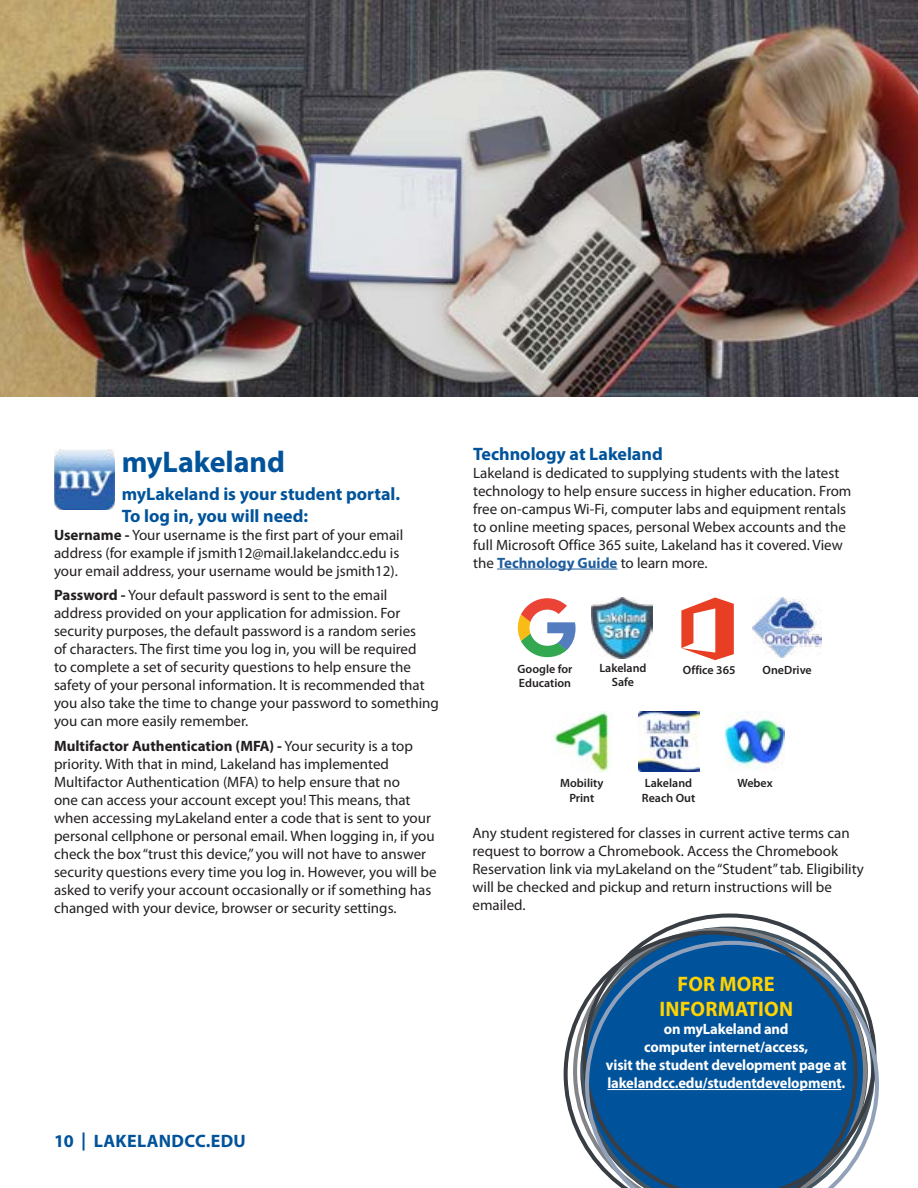
<style>
.page{position:relative;width:918px;height:1188px;background:#fff}
.page>*{position:absolute;margin:0;border:0;box-sizing:border-box;transform-origin:0 0}
.t1{font:700 30px "Myriad Pro";color:#00539b}
.t2{font:700 21px/25.2px "Myriad Pro";letter-spacing:.01em;color:#ffd200;text-align:center}
.t3{font:700 18px/21.6px "Myriad Pro";color:#00539b}
.t4{font:700 18px "Myriad Pro";letter-spacing:.02em;color:#00539b}
.t5{font:15px/18px "Myriad Pro";color:#231f20}
.t6{font:700 15px/18px "Myriad Pro";letter-spacing:-.01em;color:#fff;text-align:center}
.t7{font:600 12px/14.4px "Myriad Pro";color:#231f20;text-align:center}
.s1{font-weight:700}
.s2{font-weight:700;color:#215e9e}
</style>
<div class="page">
<img style="left:54px;top:449px;width:61px;height:60px">
<img style="left:0;top:0;width:918px;height:396px">
<hr style="left:497px;top:569px;width:121px;height:1px;background:#215e9e">
<img style="left:592px;top:597px;width:61px;height:61px">
<svg style="left:681px;top:597px;width:53px;height:63px"></svg>
<svg style="left:518px;top:598px;width:58px;height:59px"></svg>
<img style="left:752px;top:597px;width:70px;height:61px">
<img style="left:639px;top:711px;width:60px;height:61px">
<img style="left:724px;top:712px;width:61px;height:57px">
<img style="left:554px;top:711px;width:56px;height:62px">
<svg style="left:659px;top:913px;width:141px;height:18px"></svg>
<svg style="left:858px;top:988px;width:21px;height:170px"></svg>
<svg style="left:564px;top:931px;width:294px;height:257px;background:#316ea3"></svg>
<hr style="left:607px;top:1089px;width:234px;height:1px;background:#fff">
<h1 class="t1" style="left:122px;top:442px;width:165px">myLakeland</h1>
<p class="t3" style="left:122px;top:483px;width:280px">myLakeland is your student portal.<br>To log in, you will need:</p>
<p class="t5" style="left:54px;top:525px;width:351px"><span class="s1">Username -</span> Your username is the first part of your email address (for example if jsmith12@mail.lakelandcc.edu is your email address, your username would be jsmith12).</p>
<p class="t5" style="left:54px;top:586px;width:386px"><span class="s1">Password -</span> Your default password is sent to the email address provided on your application for admission. For security purposes, the default password is a random series<br>of characters. The first time you log in, you will be required<br>to complete a set of security questions to help ensure the safety of your personal information. It is recommended that you also take the time to change your password to something you can more easily remember.</p>
<p class="t5" style="left:54px;top:737px;width:384px"><span class="s1">Multifactor Authentication (MFA) -</span> Your security is a top priority. With that in mind, Lakeland has implemented Multifactor Authentication (MFA) to help ensure that no<br>one can access your account except you! This means, that when accessing myLakeland enter a code that is sent to your personal cellphone or personal email. When logging in, if you check the box “trust this device,” you will not have to answer security questions every time you log in. However, you will be asked to verify your account occasionally or if something has changed with your device, browser or security settings.</p>
<p class="t4" style="left:54px;top:1129px;width:193px">10 | LAKELANDCC.EDU</p>
<p class="t3" style="left:473px;top:442px;width:191px">Technology at Lakeland</p>
<p class="t5" style="left:473px;top:463px;width:380px">Lakeland is dedicated to supplying students with the latest technology to help ensure success in higher education. From free on-campus Wi-Fi, computer labs and equipment rentals to online meeting spaces, personal Webex accounts and the full Microsoft Office 365 suite, Lakeland has it covered. View the <span class="s2">Technology Guide</span> to learn more.</p>
<p class="t7" style="left:599px;top:661px;width:49px">Lakeland<br>Safe</p>
<p class="t7" style="left:518px;top:661px;width:56px">Google for</p>
<p class="t7" style="left:683px;top:662px;width:54px">Office 365</p>
<p class="t7" style="left:519px;top:676px;width:54px">Education</p>
<p class="t7" style="left:763px;top:662px;width:51px">OneDrive</p>
<p class="t7" style="left:560px;top:776px;width:45px">Mobility</p>
<p class="t7" style="left:737px;top:776px;width:37px">Webex</p>
<p class="t7" style="left:569px;top:790px;width:26px">Print</p>
<p class="t7" style="left:642px;top:776px;width:55px;text-align:left">Lakeland<br>Reach Out</p>
<p class="t5" style="left:472px;top:823px;width:393px">Any student registered for classes in current active terms can request to borrow a Chromebook. Access the Chromebook Reservation link via myLakeland on the “Student” tab. Eligibility will be checked and pickup and return instructions will be emailed.</p>
<h2 class="t2" style="left:659px;top:971px;width:135px">FOR MORE<br>INFORMATION</h2>
<p class="t6" style="left:606px;top:1020px;width:242px">on myLakeland and<br>computer internet/access,<br>visit the student development page at lakelandcc.edu/studentdevelopment.</p>
</div>
